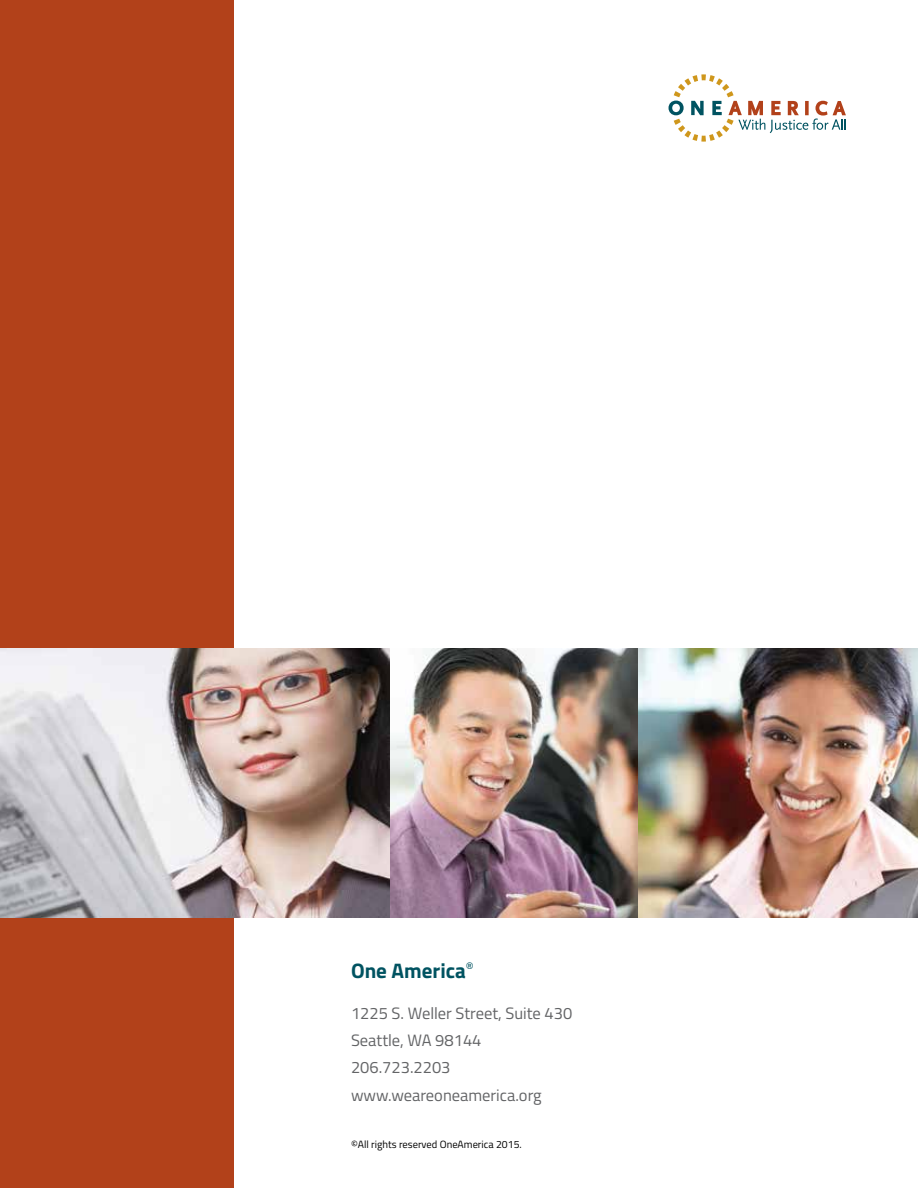
<style>
.page{position:relative;width:918px;height:1188px;background:#fff}
.page>*{position:absolute;margin:0;border:0;box-sizing:border-box;transform-origin:0 0}
.t1{font:700 21px "Titillium";color:#005361}
.t2{font:16.5px/27px "Titillium";color:#636466}
.t3{font:10.5px "Titillium";color:#000}
</style>
<div class="page">
<img style="left:234px;top:648px;width:684px;height:270px">
<svg style="left:0;top:0;width:234px;height:1188px;background:#b75f42"></svg>
<svg style="left:669px;top:74px;width:177px;height:68px"></svg>
<p class="t1" style="left:351px;top:955px;width:124px">One America<sup>®</sup></p>
<p class="t2" style="left:351px;top:999px;width:223px">1225 S. Weller Street, Suite 430<br>Seattle, WA 98144<br>206.723.2203</p>
<p class="t2" style="left:351px;top:1081px;width:192px">www.weareoneamerica.org</p>
<p class="t3" style="left:351px;top:1137px;width:172px">©All rights reserved OneAmerica 2015.</p>
</div>
